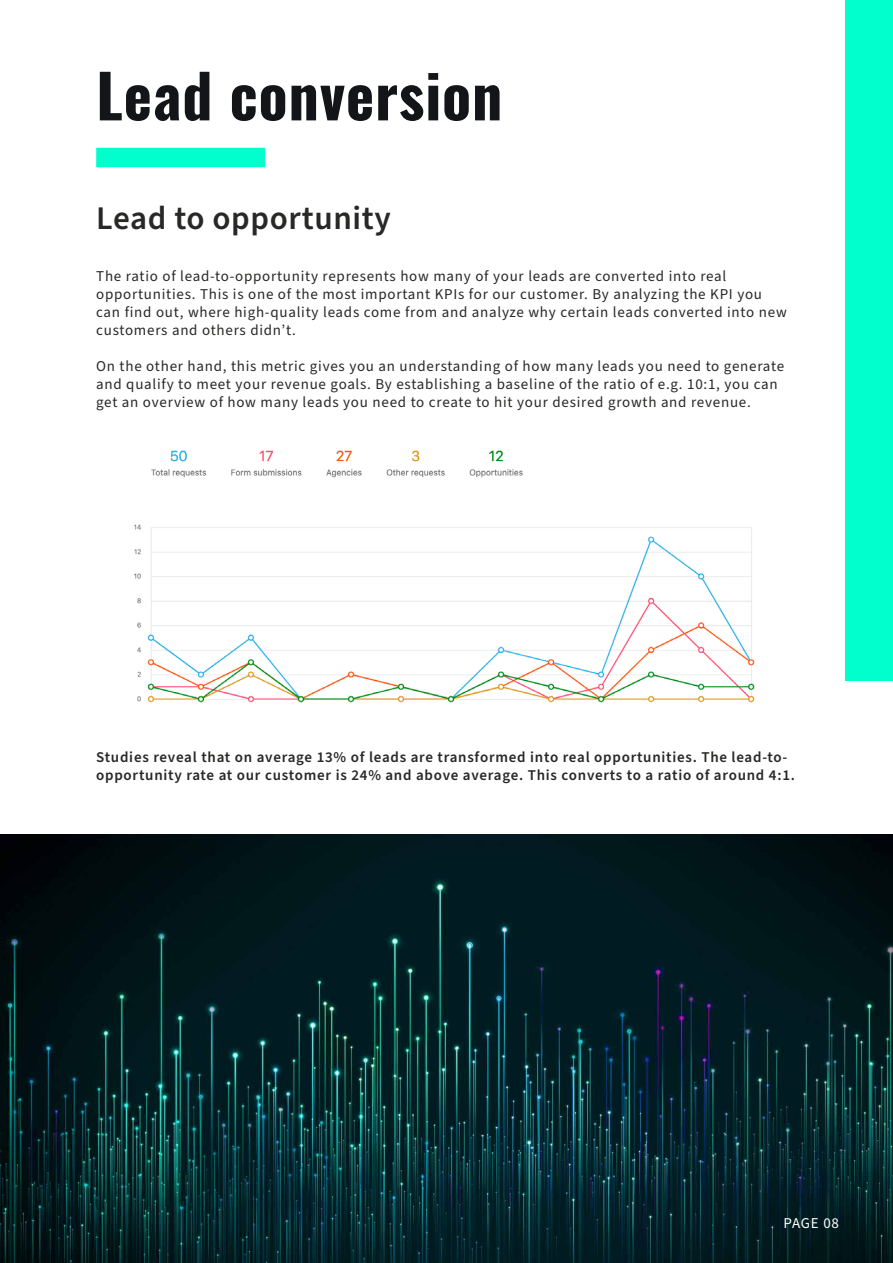
<style>
.page{position:relative;width:893px;height:1263px;background:#fff}
.page>*{position:absolute;margin:0;border:0;box-sizing:border-box;transform-origin:0 0}
.t1{font:700 60px "Oswald";letter-spacing:.015em;color:#141519}
.t2{font:600 33px "Source Sans Pro";letter-spacing:.02em;color:#282827}
.t3{font:15px/18px "Source Sans Pro";letter-spacing:.05em;color:#282827}
.t4{font:600 15px/18px "Source Sans Pro";letter-spacing:.05em;color:#282827}
.t5{font:15px "Source Sans Pro";letter-spacing:.045em;color:#fff}
</style>
<div class="page">
<div style="left:96px;top:148px;width:169px;height:19px;background:#01ffcd"></div>
<img style="left:134px;top:450px;width:621px;height:253px">
<img style="left:0;top:835px;width:893px;height:428px">
<div style="left:845px;top:0;width:48px;height:681px;background:#01ffcd"></div>
<h1 class="t1" style="left:96px;top:65px;width:408px">Lead conversion</h1>
<h2 class="t2" style="left:96px;top:196px;width:296px">Lead to opportunity</h2>
<p class="t3" style="left:96px;top:267px;width:692px">The ratio of lead-to-opportunity represents how many of your leads are converted into real opportunities. This is one of the most important KPIs for our customer. By analyzing the KPI you can find out, where high-quality leads come from and analyze why certain leads converted into new customers and others didn’t.</p>
<p class="t3" style="left:96px;top:357px;width:689px">On the other hand, this metric gives you an understanding of how many leads you need to generate and qualify to meet your revenue goals. By establishing a baseline of the ratio of e.g. 10:1, you can get an overview of how many leads you need to create to hit your desired growth and revenue.</p>
<p class="t4" style="left:96px;top:748px;width:700px">Studies reveal that on average 13% of leads are transformed into real opportunities. The lead-to&shy;opportunity rate at our customer is 24% and above average. This converts to a ratio of around 4:1.</p>
<p class="t5" style="left:784px;top:1213px;width:57px">PAGE 08</p>
</div>
